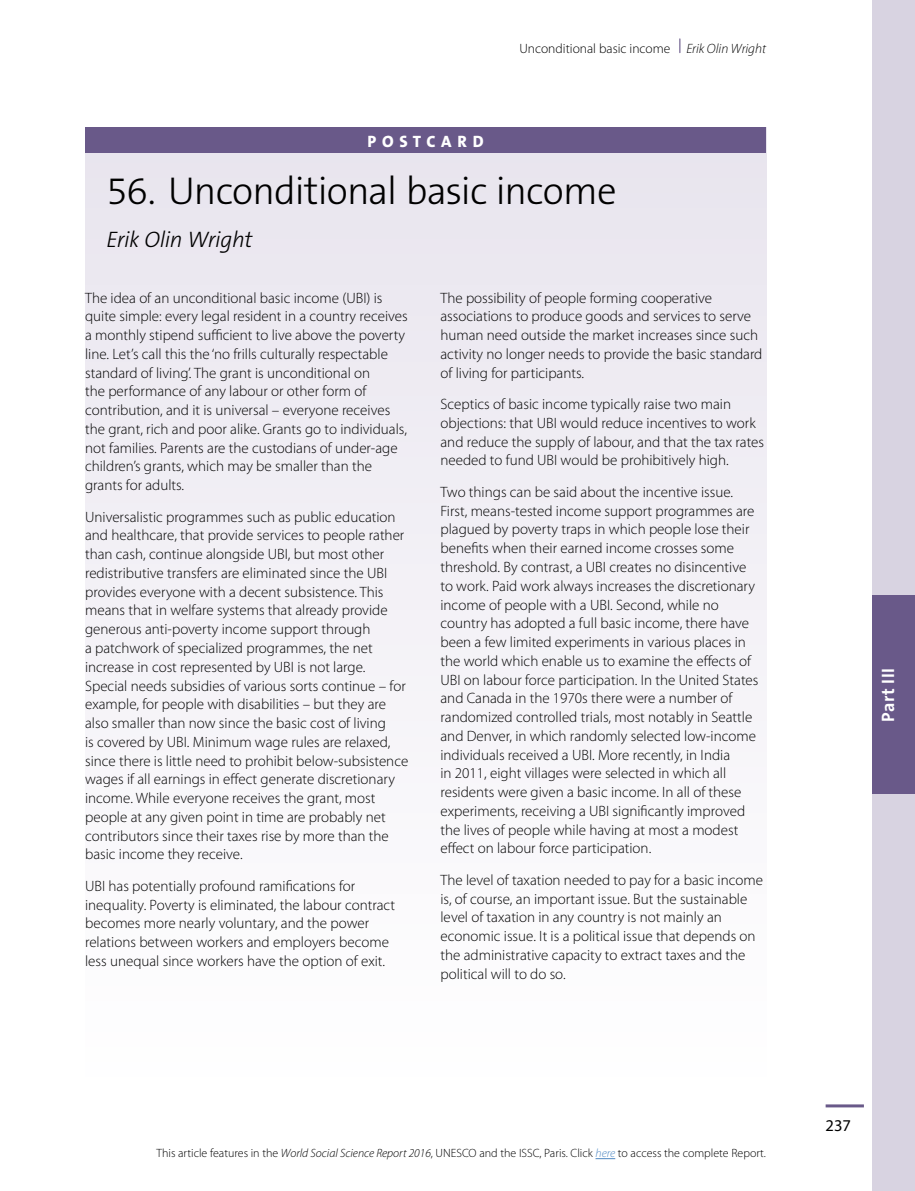
<style>
.page{position:relative;width:915px;height:1191px;background:#fff}
.page>*{position:absolute;margin:0;border:0;box-sizing:border-box;transform-origin:0 0}
.t1{font:300 39px "The Sans B3";letter-spacing:-.02em;color:#000}
.T_1_auteur{font:italic 300 22.5px "The Sans B3";letter-spacing:-.02em;color:#000}
.t2{font:700 18px "The Sans B7";letter-spacing:.035em;color:#fff}
.Ti_provisoire_sans_n{font:800 16.5px "The Sans B8";letter-spacing:.35em;color:#fff}
.t3{font:16.5px "Myriad Pro";color:#000}
.txt_courant{font:300 15px/18.8px "Myriad Pro";color:#000}
.t4{font:300 13.5px "Myriad Pro";color:#000}
.t5{font:300 12px "Myriad Pro";color:#000}
.s1{font-style:italic}
.s2{font-style:italic;color:#4f88c3}
</style>
<div class="page">
<svg style="left:679px;top:39px;width:1px;height:14px"></svg>
<hr style="left:825px;top:1104px;width:38px;height:3px;background:#695989">
<div style="left:872px;top:0;width:42px;height:1191px;background:#d8d3e1"></div>
<div style="left:872px;top:595px;width:42px;height:199px;background:#695989"></div>
<div style="left:85px;top:128px;width:680px;height:978px;background:#f4f2f7"></div>
<div style="left:85px;top:128px;width:680px;height:25px;background:#695989"></div>
<svg style="left:595px;top:1158px;width:20px;height:1px"></svg>
<p class="Ti_provisoire_sans_n" style="left:367px;top:132px;width:118px">POSTCARD</p>
<p class="t4" style="left:519px;top:40px;width:248px">Unconditional basic income <span class="s1">Erik Olin Wright</span></p>
<p class="t1" style="left:106px;top:170px;width:511px">56. Unconditional basic income</p>
<p class="T_1_auteur" style="left:106px;top:227px;width:148px">Erik Olin Wright</p>
<p class="txt_courant" style="left:85px;top:288px;width:324px">The idea of an unconditional basic income (UBI) is quite simple: every legal resident in a country receives a monthly stipend sufficient to live above the poverty line. Let’s call this the ‘no frills culturally respectable standard of living’. The grant is unconditional on<br>the performance of any labour or other form of contribution, and it is universal – everyone receives the grant, rich and poor alike. Grants go to individuals, not families. Parents are the custodians of under-age children’s grants, which may be smaller than the grants for adults.</p>
<p class="txt_courant" style="left:85px;top:507px;width:324px">Universalistic programmes such as public education and healthcare, that provide services to people rather than cash, continue alongside UBI, but most other redistributive transfers are eliminated since the UBI provides everyone with a decent subsistence. This means that in welfare systems that already provide generous anti-poverty income support through<br>a patchwork of specialized programmes, the net increase in cost represented by UBI is not large.<br>Special needs subsidies of various sorts continue – for example, for people with disabilities – but they are also smaller than now since the basic cost of living<br>is covered by UBI. Minimum wage rules are relaxed, since there is little need to prohibit below-subsistence wages if all earnings in effect generate discretionary income. While everyone receives the grant, most people at any given point in time are probably net contributors since their taxes rise by more than the basic income they receive.</p>
<p class="txt_courant" style="left:85px;top:876px;width:311px">UBI has potentially profound ramifications for inequality. Poverty is eliminated, the labour contract becomes more nearly voluntary, and the power relations between workers and employers become less unequal since workers have the option of exit.</p>
<p class="txt_courant" style="left:440px;top:288px;width:323px">The possibility of people forming cooperative associations to produce goods and services to serve human need outside the market increases since such activity no longer needs to provide the basic standard of living for participants.</p>
<p class="txt_courant" style="left:440px;top:395px;width:325px">Sceptics of basic income typically raise two main objections: that UBI would reduce incentives to work and reduce the supply of labour, and that the tax rates needed to fund UBI would be prohibitively high.</p>
<p class="txt_courant" style="left:440px;top:482px;width:319px">Two things can be said about the incentive issue.<br>First, means-tested income support programmes are plagued by poverty traps in which people lose their benefits when their earned income crosses some threshold. By contrast, a UBI creates no disincentive to work. Paid work always increases the discretionary income of people with a UBI. Second, while no country has adopted a full basic income, there have been a few limited experiments in various places in the world which enable us to examine the effects of UBI on labour force participation. In the United States and Canada in the 1970s there were a number of randomized controlled trials, most notably in Seattle and Denver, in which randomly selected low-income individuals received a UBI. More recently, in India<br>in 2011, eight villages were selected in which all residents were given a basic income. In all of these experiments, receiving a UBI significantly improved the lives of people while having at most a modest effect on labour force participation.</p>
<p class="txt_courant" style="left:440px;top:870px;width:324px">The level of taxation needed to pay for a basic income is, of course, an important issue. But the sustainable level of taxation in any country is not mainly an economic issue. It is a political issue that depends on the administrative capacity to extract taxes and the political will to do so.</p>
<p class="t5" style="left:156px;top:1146px;width:610px">This article features in the <span class="s1">World Social Science Report 2016</span>, UNESCO and the ISSC, Paris. Click <span class="s2">here</span> to access the complete Report.</p>
<p class="t2" style="left:878px;top:721px;width:56px;rotate:-90deg">Part III</p>
<p class="t3" style="left:825px;top:1116px;width:27px">237</p>
</div>
